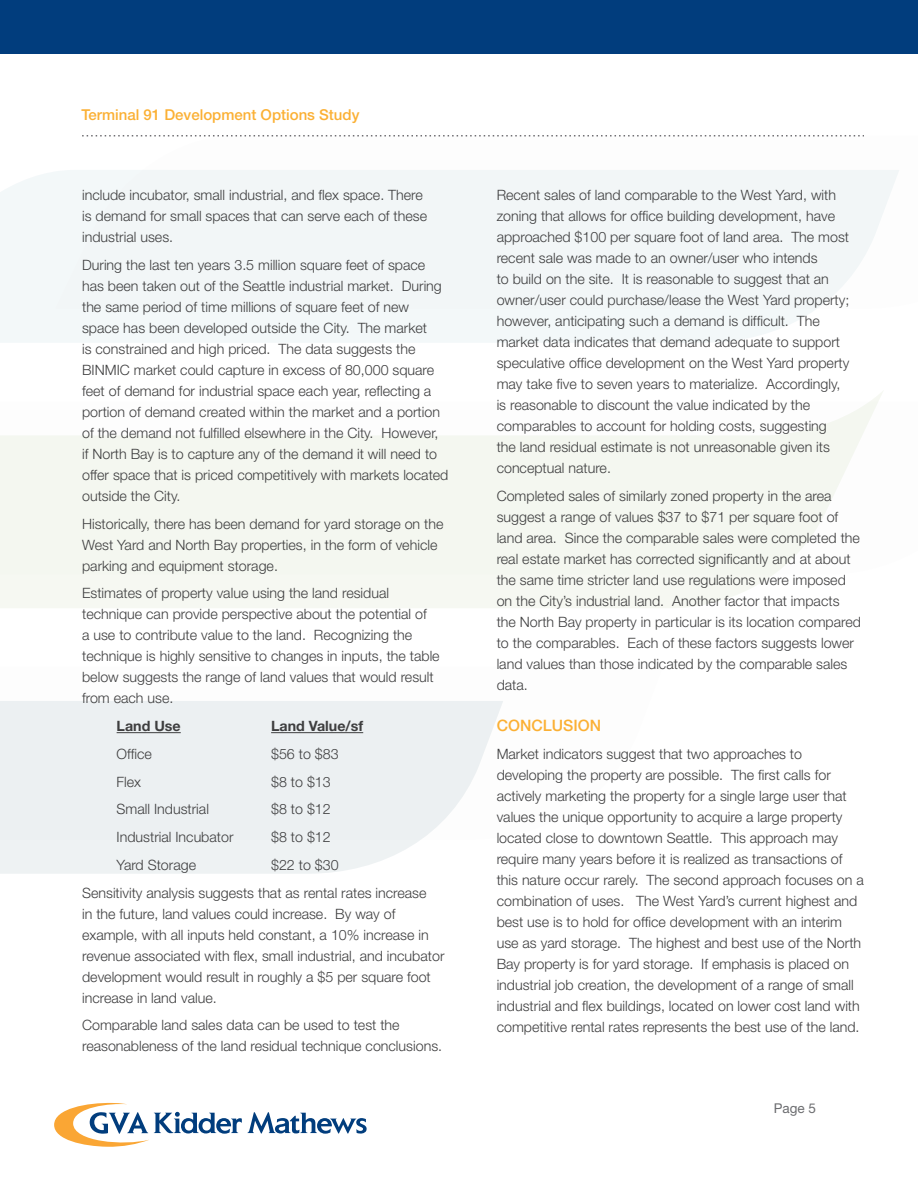
<style>
.page{position:relative;width:918px;height:1188px;background:#fff}
.page>*{position:absolute;margin:0;border:0;box-sizing:border-box;transform-origin:0 0}
.Level_2_Header{font:500 15.75px "Helvetica Neue";color:#fbb034}
.t1{font:500 15px "Helvetica Neue";color:#fbb034}
.Body_text{font:300 14.25px/21px "Helvetica Neue";color:#3e3e3f}
.Body_text-2{font:700 14.25px "Helvetica Neue";color:#3e3e3f}
.t2{font:13.5px "Helvetica Neue";color:#6c6d70}
</style>
<div class="page">
<div style="left:0;top:0;width:918px;height:54px;background:#013d7d"></div>
<svg style="left:54px;top:1102px;width:188px;height:45px"></svg>
<svg style="left:248px;top:1112px;width:119px;height:22px"></svg>
<svg style="left:82px;top:135px;width:782px;height:1px"></svg>
<div style="left:0;top:170px;width:899px;height:172px;background:#f2f6f7"></div>
<svg style="left:0;top:391px;width:883px;height:217px;fill:#f4f7f0"></svg>
<svg style="left:0;top:701px;width:503px;height:173px;background:#edf1f3"></svg>
<hr style="left:117px;top:732px;width:64px;height:1px;background:#3e3e3f">
<hr style="left:271px;top:732px;width:92px;height:1px;background:#3e3e3f">
<p class="t1" style="left:81px;top:105px;width:280px">Terminal 91 Development Options Study</p>
<p class="Body_text" style="left:82px;top:184px;width:346px">include incubator, small industrial, and flex space. There is demand for small spaces that can serve each of these industrial uses.</p>
<p class="Body_text" style="left:82px;top:254px;width:368px">During the last ten years 3.5 million square feet of space has been taken out of the Seattle industrial market. During the same period of time millions of square feet of new space has been developed outside the City. The market<br>is constrained and high priced. The data suggests the BINMIC market could capture in excess of 80,000 square feet of demand for industrial space each year, reflecting a portion of demand created within the market and a portion of the demand not fulfilled elsewhere in the City. However,<br>if North Bay is to capture any of the demand it will need to offer space that is priced competitively with markets located outside the City.</p>
<p class="Body_text" style="left:82px;top:513px;width:363px">Historically, there has been demand for yard storage on the<br>West Yard and North Bay properties, in the form of vehicle parking and equipment storage.</p>
<p class="Body_text" style="left:82px;top:583px;width:359px">Estimates of property value using the land residual technique can provide perspective about the potential of<br>a use to contribute value to the land. Recognizing the technique is highly sensitive to changes in inputs, the table below suggests the range of land values that would result from each use.</p>
<p class="Body_text-2" style="left:117px;top:717px;width:66px">Land Use</p>
<p class="Body_text-2" style="left:271px;top:717px;width:94px">Land Value/sf</p>
<p class="Body_text" style="left:117px;top:743px;width:37px">Office</p>
<p class="Body_text" style="left:271px;top:743px;width:69px">$56 to $83</p>
<p class="Body_text" style="left:117px;top:771px;width:26px">Flex</p>
<p class="Body_text" style="left:271px;top:771px;width:61px">$8 to $13</p>
<p class="Body_text" style="left:117px;top:799px;width:94px">Small Industrial</p>
<p class="Body_text" style="left:271px;top:799px;width:61px">$8 to $12</p>
<p class="Body_text" style="left:117px;top:826px;width:118px">Industrial Incubator</p>
<p class="Body_text" style="left:271px;top:826px;width:61px">$8 to $12</p>
<p class="Body_text" style="left:117px;top:854px;width:81px">Yard Storage</p>
<p class="Body_text" style="left:271px;top:854px;width:69px">$22 to $30</p>
<p class="Body_text" style="left:82px;top:882px;width:364px">Sensitivity analysis suggests that as rental rates increase<br>in the future, land values could increase. By way of example, with all inputs held constant, a 10% increase in revenue associated with flex, small industrial, and incubator development would result in roughly a $5 per square foot increase in land value.</p>
<p class="Body_text" style="left:82px;top:1015px;width:362px">Comparable land sales data can be used to test the reasonableness of the land residual technique conclusions.</p>
<p class="Body_text" style="left:497px;top:184px;width:354px">Recent sales of land comparable to the West Yard, with zoning that allows for office building development, have approached $100 per square foot of land area. The most recent sale was made to an owner/user who intends<br>to build on the site. It is reasonable to suggest that an owner/user could purchase/lease the West Yard property; however, anticipating such a demand is difficult. The market data indicates that demand adequate to support speculative office development on the West Yard property may take five to seven years to materialize. Accordingly, is reasonable to discount the value indicated by the comparables to account for holding costs, suggesting the land residual estimate is not unreasonable given its conceptual nature.</p>
<p class="Body_text" style="left:497px;top:485px;width:366px">Completed sales of similarly zoned property in the area suggest a range of values $37 to $71 per square foot of land area. Since the comparable sales were completed the real estate market has corrected significantly and at about the same time stricter land use regulations were imposed on the City’s industrial land. Another factor that impacts the North Bay property in particular is its location compared to the comparables. Each of these factors suggests lower land values than those indicated by the comparable sales data.</p>
<p class="Level_2_Header" style="left:497px;top:716px;width:106px">CONCLUSION</p>
<p class="Body_text" style="left:497px;top:743px;width:369px">Market indicators suggest that two approaches to developing the property are possible. The first calls for actively marketing the property for a single large user that values the unique opportunity to acquire a large property located close to downtown Seattle. This approach may require many years before it is realized as transactions of this nature occur rarely. The second approach focuses on a combination of uses. The West Yard’s current highest and best use is to hold for office development with an interim use as yard storage. The highest and best use of the North Bay property is for yard storage. If emphasis is placed on industrial job creation, the development of a range of small industrial and flex buildings, located on lower cost land with competitive rental rates represents the best use of the land.</p>
<p class="t2" style="left:774px;top:1100px;width:44px">Page 5</p>
</div>
